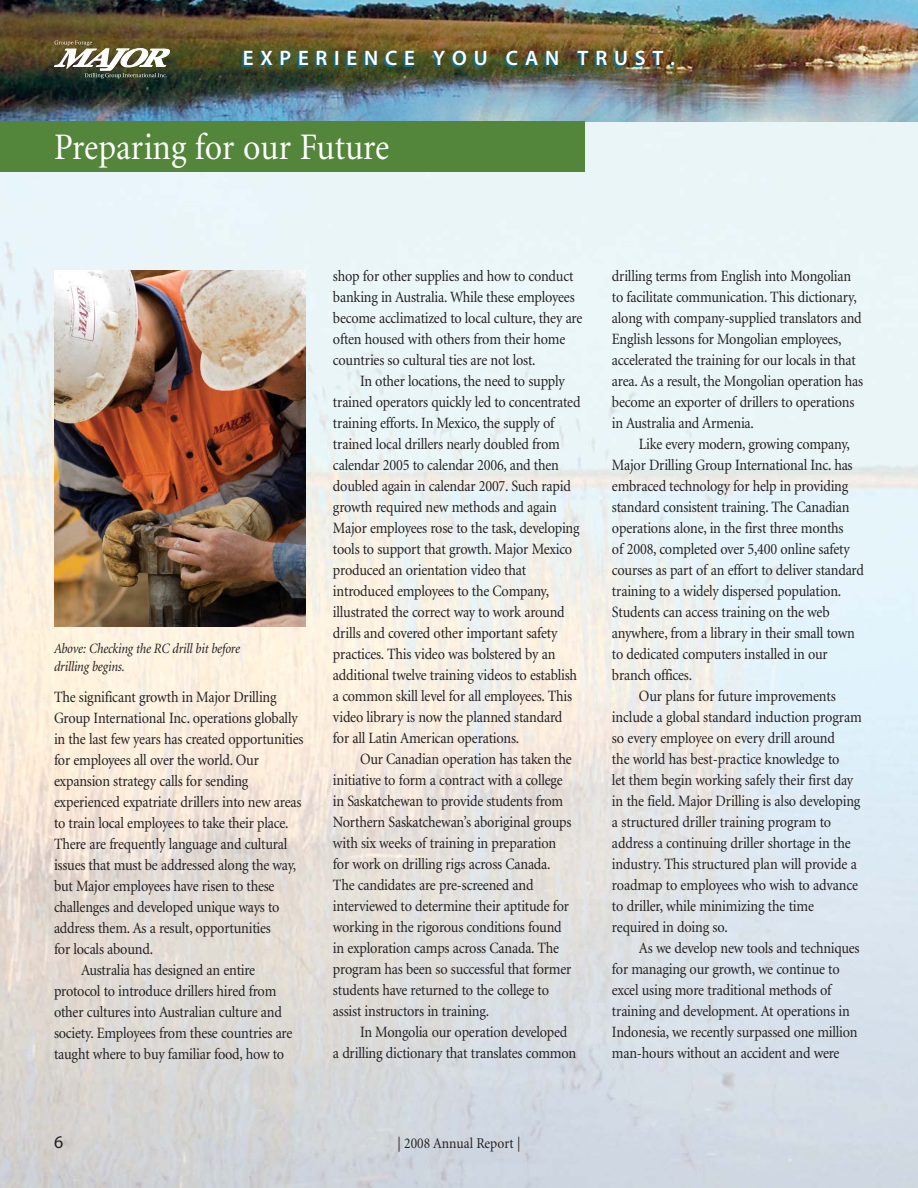
<style>
.page{position:relative;width:918px;height:1188px;background:#fff}
.page>*{position:absolute;margin:0;border:0;box-sizing:border-box;transform-origin:0 0}
.t1{font:37.5px "Minion";color:#fff;scale:.9 1}
.t2{font:600 21px "Myriad";letter-spacing:.32em;color:#fff}
.t3{font:18px "Myriad";color:#231f20}
.t4{font:15.75px/21px "Minion";letter-spacing:-.015em;color:#231f20;scale:.9 1}
.t5{font:15px "Minion";color:#231f20;scale:.9 1}
.t6{font:italic 14.25px/18px "Minion";letter-spacing:-.015em;color:#231f20;scale:.9 1}
</style>
<div class="page">
<img style="left:0;top:122px;width:918px;height:1066px">
<img style="left:0;top:0;width:918px;height:122px">
<img style="left:54px;top:40px;width:116px;height:46px">
<img style="left:54px;top:270px;width:252px;height:356px">
<div style="left:0;top:122px;width:585px;height:50px;background:#53853a"></div>
<h2 class="t2" style="left:243px;top:50px;width:434px">EXPERIENCE YOU CAN TRUST.</h2>
<h1 class="t1" style="left:54px;top:132px;width:374px">Preparing for our Future</h1>
<p class="t6" style="left:54px;top:641px;width:208px">Above: Checking the RC drill bit before drilling begins.</p>
<p class="t4" style="left:54px;top:688px;width:249px">The significant growth in Major Drilling</p>
<p class="t4" style="left:54px;top:709px;width:272px">Group International Inc. operations globally</p>
<p class="t4" style="left:54px;top:730px;width:279px">in the last few years has created opportunities</p>
<p class="t4" style="left:54px;top:751px;width:229px">for employees all over the world. Our</p>
<p class="t4" style="left:54px;top:772px;width:217px">expansion strategy calls for sending</p>
<p class="t4" style="left:54px;top:793px;width:277px">experienced expatriate drillers into new areas</p>
<p class="t4" style="left:54px;top:814px;width:262px">to train local employees to take their place.</p>
<p class="t4" style="left:54px;top:835px;width:261px">There are frequently language and cultural</p>
<p class="t4" style="left:54px;top:856px;width:271px">issues that must be addressed along the way,</p>
<p class="t4" style="left:54px;top:877px;width:247px">but Major employees have risen to these</p>
<p class="t4" style="left:54px;top:898px;width:252px">challenges and developed unique ways to</p>
<p class="t4" style="left:54px;top:919px;width:242px">address them. As a result, opportunities</p>
<p class="t4" style="left:54px;top:940px;width:112px">for locals abound.</p>
<p class="t4" style="left:81px;top:961px;width:195px">Australia has designed an entire</p>
<p class="t4" style="left:54px;top:982px;width:249px">protocol to introduce drillers hired from</p>
<p class="t4" style="left:54px;top:1003px;width:255px">other cultures into Australian culture and</p>
<p class="t4" style="left:54px;top:1024px;width:266px">society. Employees from these countries are</p>
<p class="t4" style="left:54px;top:1045px;width:257px">taught where to buy familiar food, how to</p>
<p class="t4" style="left:333px;top:267px;width:279px">shop for other supplies and how to conduct banking in Australia. While these employees become acclimatized to local culture, they are often housed with others from their home countries so cultural ties are not lost.</p>
<p class="t4" style="left:333px;top:372px;width:277px;text-indent:27px">In other locations, the need to supply trained operators quickly led to concentrated training efforts. In Mexico, the supply of trained local drillers nearly doubled from calendar 2005 to calendar 2006, and then doubled again in calendar 2007. Such rapid growth required new methods and again Major employees rose to the task, developing tools to support that growth. Major Mexico produced an orientation video that introduced employees to the Company, illustrated the correct way to work around drills and covered other important safety practices. This video was bolstered by an additional twelve training videos to establish a common skill level for all employees. This video library is now the planned standard for all Latin American operations.</p>
<p class="t4" style="left:333px;top:750px;width:267px;text-indent:27px">Our Canadian operation has taken the initiative to form a contract with a college in Saskatchewan to provide students from Northern Saskatchewan’s aboriginal groups with six weeks of training in preparation for work on drilling rigs across Canada.<br>The candidates are pre-screened and interviewed to determine their aptitude for working in the rigorous conditions found in exploration camps across Canada. The program has been so successful that former students have returned to the college to assist instructors in training.</p>
<p class="t4" style="left:333px;top:1023px;width:272px;text-indent:27px">In Mongolia our operation developed a drilling dictionary that translates common</p>
<p class="t3" style="left:54px;top:1135px;width:11px">6</p>
<p class="t5" style="left:397px;top:1137px;width:138px">| 2008 Annual Report |</p>
<p class="t4" style="left:612px;top:267px;width:280px">drilling terms from English into Mongolian to facilitate communication. This dictionary, along with company-supplied translators and English lessons for Mongolian employees, accelerated the training for our locals in that area. As a result, the Mongolian operation has become an exporter of drillers to operations in Australia and Armenia.</p>
<p class="t4" style="left:639px;top:435px;width:236px">Like every modern, growing company,</p>
<p class="t4" style="left:612px;top:456px;width:269px">Major Drilling Group International Inc. has</p>
<p class="t4" style="left:612px;top:477px;width:264px">embraced technology for help in providing</p>
<p class="t4" style="left:612px;top:498px;width:265px">standard consistent training. The Canadian</p>
<p class="t4" style="left:612px;top:519px;width:259px">operations alone, in the first three months</p>
<p class="t4" style="left:612px;top:540px;width:266px">of 2008, completed over 5,400 online safety</p>
<p class="t4" style="left:612px;top:561px;width:281px">courses as part of an effort to deliver standard</p>
<p class="t4" style="left:612px;top:582px;width:256px">training to a widely dispersed population.</p>
<p class="t4" style="left:612px;top:603px;width:243px">Students can access training on the web</p>
<p class="t4" style="left:612px;top:624px;width:272px">anywhere, from a library in their small town</p>
<p class="t4" style="left:612px;top:645px;width:241px">to dedicated computers installed in our</p>
<p class="t4" style="left:612px;top:666px;width:91px">branch offices.</p>
<p class="t4" style="left:639px;top:687px;width:220px">Our plans for future improvements</p>
<p class="t4" style="left:612px;top:708px;width:279px">include a global standard induction program</p>
<p class="t4" style="left:612px;top:729px;width:249px">so every employee on every drill around</p>
<p class="t4" style="left:612px;top:750px;width:254px">the world has best-practice knowledge to</p>
<p class="t4" style="left:612px;top:771px;width:270px">let them begin working safely their first day</p>
<p class="t4" style="left:612px;top:792px;width:278px">in the field. Major Drilling is also developing</p>
<p class="t4" style="left:612px;top:813px;width:245px">a structured driller training program to</p>
<p class="t4" style="left:612px;top:834px;width:267px">address a continuing driller shortage in the</p>
<p class="t4" style="left:612px;top:855px;width:274px">industry. This structured plan will provide a</p>
<p class="t4" style="left:612px;top:876px;width:275px">roadmap to employees who wish to advance</p>
<p class="t4" style="left:612px;top:897px;width:226px">to driller, while minimizing the time</p>
<p class="t4" style="left:612px;top:918px;width:130px">required in doing so.</p>
<p class="t4" style="left:639px;top:939px;width:247px">As we develop new tools and techniques</p>
<p class="t4" style="left:612px;top:960px;width:254px">for managing our growth, we continue to</p>
<p class="t4" style="left:612px;top:981px;width:245px">excel using more traditional methods of</p>
<p class="t4" style="left:612px;top:1002px;width:266px">training and development. At operations in</p>
<p class="t4" style="left:612px;top:1023px;width:274px">Indonesia, we recently surpassed one million</p>
<p class="t4" style="left:612px;top:1044px;width:254px">man-hours without an accident and were</p>
</div>
